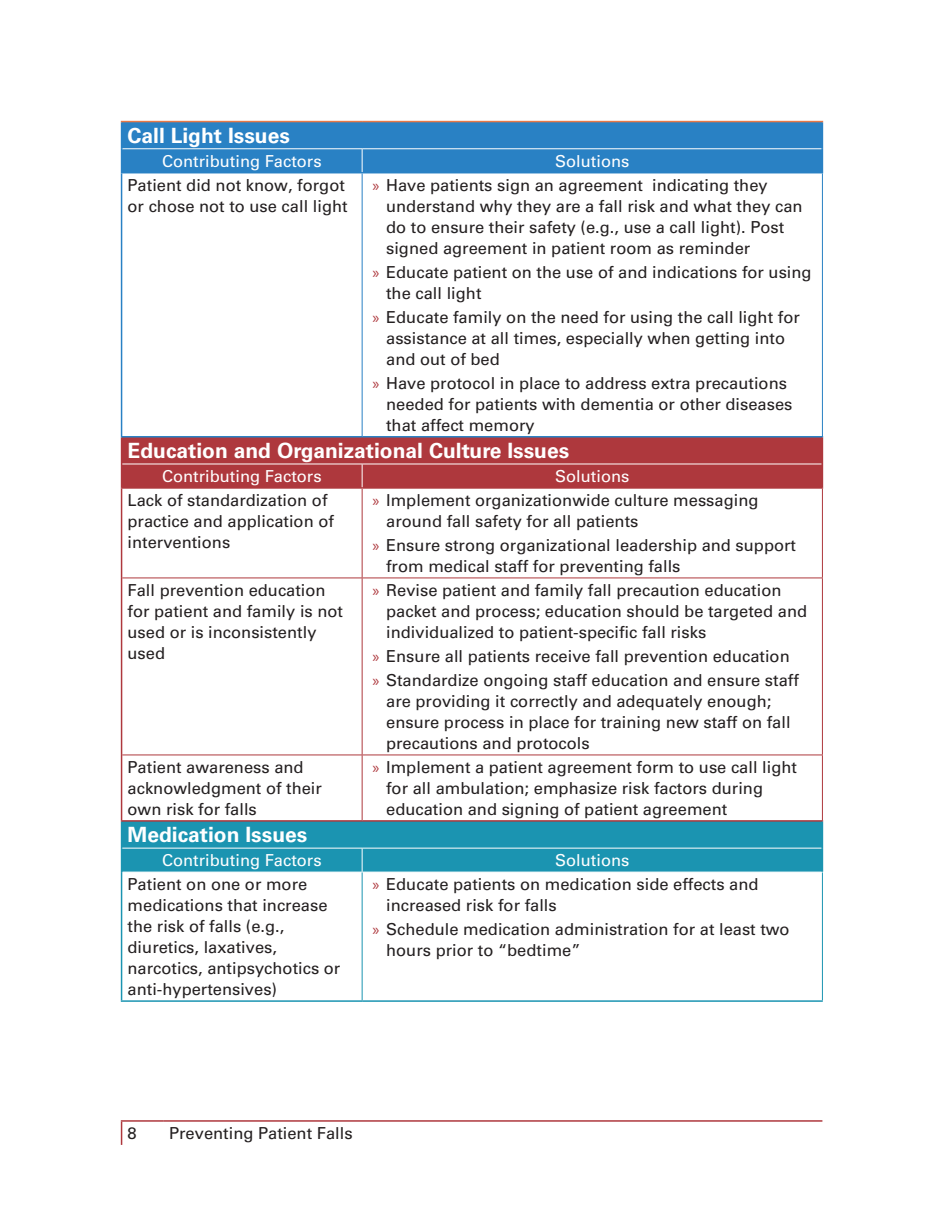
<style>
.page{position:relative;width:944px;height:1214px;background:#fff}
.page>*{position:absolute;margin:0;border:0;box-sizing:border-box;transform-origin:0 0}
.Sub_Head{font:700 21px "Univers LT Std";color:#fff}
.t1{font:16.5px/21px "Univers LT Std";color:#231f20}
.t2{font:16.5px "Univers LT Std";color:#fff}
.s1{font-family:"Myriad Pro";color:#ae383d}
</style>
<div class="page">
<hr style="left:121px;top:1120px;width:42px;height:1px;background:#ae383d">
<svg style="left:121px;top:1121px;width:1px;height:23px"></svg>
<hr style="left:163px;top:1120px;width:659px;height:1px;background:#ae383d">
<hr style="left:121px;top:173px;width:1px;height:263px;background:#2981c4">
<hr style="left:362px;top:173px;width:1px;height:263px;background:#2981c4">
<hr style="left:822px;top:173px;width:1px;height:263px;background:#2981c4">
<hr style="left:121px;top:487px;width:241px;height:2px;background:#ae383d">
<hr style="left:362px;top:487px;width:461px;height:2px;background:#ae383d">
<hr style="left:121px;top:755px;width:1px;height:65px;background:#ae383d">
<hr style="left:362px;top:755px;width:1px;height:65px;background:#ae383d">
<hr style="left:822px;top:755px;width:1px;height:65px;background:#ae383d">
<hr style="left:362px;top:172px;width:461px;height:1px;background:#2981c4">
<div style="left:121px;top:437px;width:700px;height:51px;background:#ae383d"></div>
<hr style="left:121px;top:872px;width:1px;height:128px;background:#1b94b1">
<hr style="left:121px;top:1000px;width:241px;height:1px;background:#1b94b1">
<hr style="left:362px;top:1000px;width:460px;height:1px;background:#1b94b1">
<hr style="left:362px;top:872px;width:1px;height:128px;background:#1b94b1">
<hr style="left:822px;top:872px;width:1px;height:128px;background:#1b94b1">
<svg style="left:121px;top:821px;width:701px;height:51px;background:#2395b1"></svg>
<div style="left:121px;top:122px;width:700px;height:51px;background:#2981c4"></div>
<hr style="left:821px;top:122px;width:2px;height:27px;background:#2981c4">
<hr style="left:821px;top:149px;width:2px;height:23px;background:#2981c4">
<hr style="left:121px;top:436px;width:241px;height:1px;background:#2981c4">
<hr style="left:362px;top:436px;width:461px;height:1px;background:#2981c4">
<hr style="left:821px;top:437px;width:2px;height:27px;background:#ae383d">
<hr style="left:821px;top:464px;width:2px;height:23px;background:#ae383d">
<hr style="left:121px;top:820px;width:241px;height:1px;background:#ae383d">
<hr style="left:362px;top:820px;width:461px;height:1px;background:#ae383d">
<hr style="left:122px;top:754px;width:240px;height:1px;background:#ae383d">
<hr style="left:362px;top:754px;width:460px;height:1px;background:#ae383d">
<hr style="left:821px;top:821px;width:2px;height:27px;background:#1b94b1">
<hr style="left:821px;top:848px;width:2px;height:23px;background:#1b94b1">
<hr style="left:121px;top:121px;width:241px;height:1px;background:#e87947">
<hr style="left:362px;top:121px;width:461px;height:1px;background:#e87947">
<hr style="left:122px;top:577px;width:240px;height:1px;background:#ae383d">
<hr style="left:362px;top:577px;width:460px;height:1px;background:#ae383d">
<hr style="left:121px;top:489px;width:1px;height:89px;background:#ae383d">
<hr style="left:121px;top:578px;width:1px;height:177px;background:#ae383d">
<hr style="left:362px;top:489px;width:1px;height:88px;background:#ae383d">
<hr style="left:822px;top:489px;width:1px;height:88px;background:#ae383d">
<hr style="left:362px;top:578px;width:1px;height:176px;background:#ae383d">
<hr style="left:822px;top:578px;width:1px;height:176px;background:#ae383d">
<p class="Sub_Head" style="left:128px;top:123px;width:164px">Call Light Issues</p>
<p class="t2" style="left:162px;top:151px;width:161px">Contributing Factors</p>
<p class="t2" style="left:555px;top:151px;width:76px">Solutions</p>
<p class="t1" style="left:128px;top:174px;width:222px">Patient did not know, forgot or chose not to use call light</p>
<p class="t1" style="left:386px;top:174px;width:418px;text-indent:-14px"><span class="s1">»</span> Have patients sign an agreement indicating they understand why they are a fall risk and what they can do to ensure their safety (e.g., use a call light). Post signed agreement in patient room as reminder</p>
<p class="t1" style="left:386px;top:261px;width:427px;text-indent:-14px"><span class="s1">»</span> Educate patient on the use of and indications for using the call light</p>
<p class="t1" style="left:386px;top:306px;width:415px;text-indent:-14px"><span class="s1">»</span> Educate family on the need for using the call light for assistance at all times, especially when getting into and out of bed</p>
<p class="t1" style="left:386px;top:372px;width:408px;text-indent:-14px"><span class="s1">»</span> Have protocol in place to address extra precautions needed for patients with dementia or other diseases that affect memory</p>
<p class="Sub_Head" style="left:128px;top:438px;width:443px">Education and Organizational Culture Issues</p>
<p class="t2" style="left:162px;top:466px;width:161px">Contributing Factors</p>
<p class="t2" style="left:555px;top:466px;width:76px">Solutions</p>
<p class="t1" style="left:128px;top:489px;width:208px">Lack of standardization of practice and application of interventions</p>
<p class="t1" style="left:386px;top:489px;width:374px;text-indent:-14px"><span class="s1">»</span> Implement organizationwide culture messaging around fall safety for all patients</p>
<p class="t1" style="left:386px;top:534px;width:411px;text-indent:-14px"><span class="s1">»</span> Ensure strong organizational leadership and support from medical staff for preventing falls</p>
<p class="t1" style="left:128px;top:579px;width:217px">Fall prevention education for patient and family is not used or is inconsistently used</p>
<p class="t1" style="left:386px;top:579px;width:422px;text-indent:-14px"><span class="s1">»</span> Revise patient and family fall precaution education packet and process; education should be targeted and individualized to patient-specific fall risks</p>
<p class="t1" style="left:372px;top:645px;width:418px"><span class="s1">»</span> Ensure all patients receive fall prevention education</p>
<p class="t1" style="left:386px;top:669px;width:414px;text-indent:-14px"><span class="s1">»</span> Standardize ongoing staff education and ensure staff are providing it correctly and adequately enough; ensure process in place for training new staff on fall precautions and protocols</p>
<p class="t1" style="left:128px;top:756px;width:196px">Patient awareness and acknowledgment of their own risk for falls</p>
<p class="t1" style="left:386px;top:756px;width:412px;text-indent:-14px"><span class="s1">»</span> Implement a patient agreement form to use call light for all ambulation; emphasize risk factors during education and signing of patient agreement</p>
<p class="Sub_Head" style="left:128px;top:822px;width:181px">Medication Issues</p>
<p class="t2" style="left:162px;top:850px;width:161px">Contributing Factors</p>
<p class="t2" style="left:555px;top:850px;width:76px">Solutions</p>
<p class="t1" style="left:128px;top:873px;width:214px">Patient on one or more medications that increase the risk of falls (e.g., diuretics, laxatives, narcotics, antipsychotics or anti-hypertensives)</p>
<p class="t1" style="left:386px;top:873px;width:374px;text-indent:-14px"><span class="s1">»</span> Educate patients on medication side effects and increased risk for falls</p>
<p class="t1" style="left:386px;top:918px;width:405px;text-indent:-14px"><span class="s1">»</span> Schedule medication administration for at least two hours prior to “bedtime”</p>
<p class="t1" style="left:128px;top:1122px;width:11px">8</p>
<p class="t1" style="left:169px;top:1122px;width:185px">Preventing Patient Falls</p>
</div>
